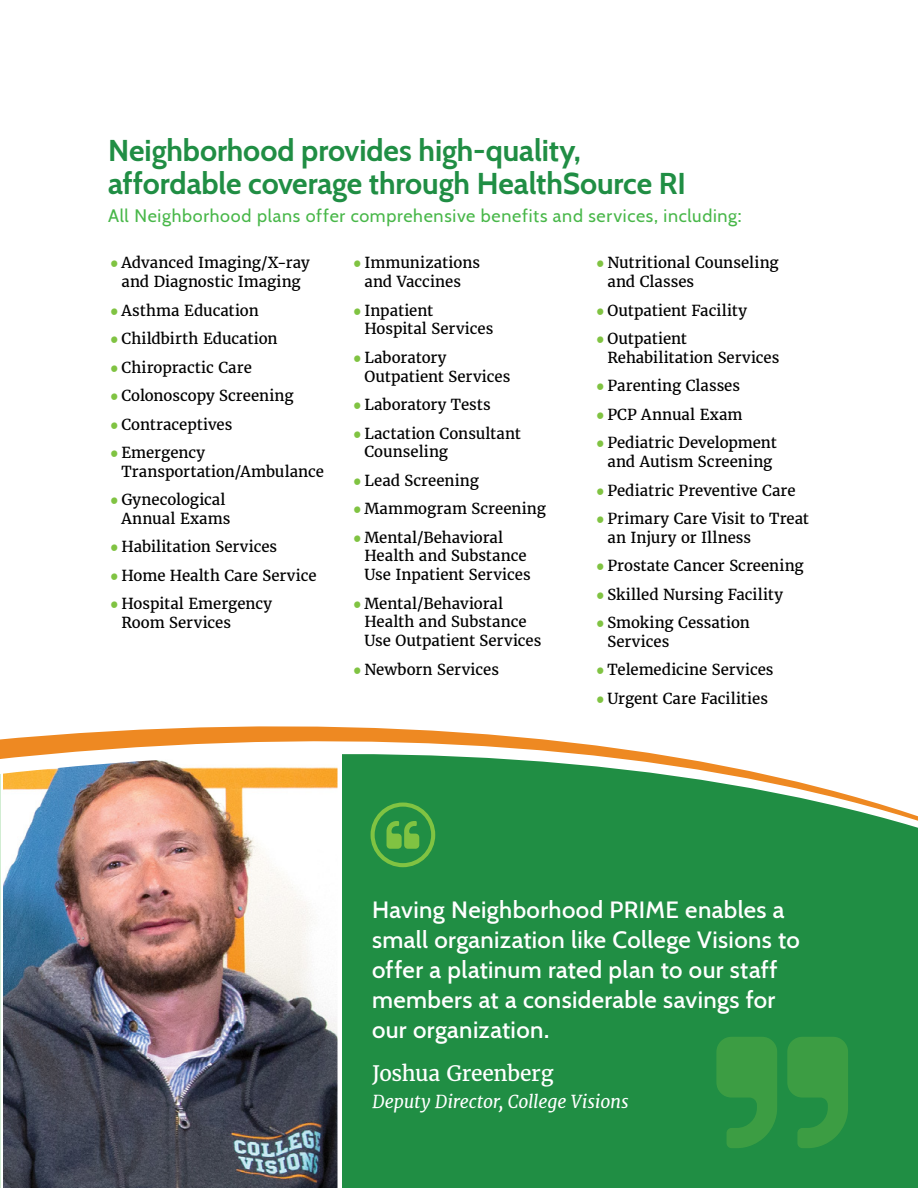
<style>
.page{position:relative;width:918px;height:1188px;background:#fff}
.page>*{position:absolute;margin:0;border:0;box-sizing:border-box;transform-origin:0 0}
.F-_Page_headline_SUB{font:700 30px/33px "Cabin";letter-spacing:-.005em;color:#208e44}
.sidebar_body{font:500 24px/30px "Cabin";letter-spacing:.015em;color:#fff}
.F-_Page_headline{font:21px "Merriweather";letter-spacing:-.01em;color:#fff}
.f-_page_sub_head{font:18px "Cabin";letter-spacing:.035em;color:#48b749}
.F-_Page_headline-2{font:italic 18px "Merriweather";letter-spacing:-.01em;color:#fff}
.t1{font:15px/18.8px "Merriweather";color:#000}
.s1{font-size:30px;color:#80c342}
</style>
<div class="page">
<svg style="left:0;top:1083px;width:338px;height:105px;background:#474c58"></svg>
<div style="left:342px;top:640px;width:576px;height:548px;background:#208e44"></div>
<img style="left:0;top:1027px;width:338px;height:36px">
<svg style="left:0;top:640px;width:918px;height:387px"></svg>
<div style="left:371px;top:803px;width:64px;height:64px;border:4px solid #80c342;border-radius:50%"></div>
<svg style="left:387px;top:821px;width:32px;height:28px"></svg>
<svg style="left:787px;top:1037px;width:61px;height:111px"></svg>
<svg style="left:716px;top:1037px;width:61px;height:111px"></svg>
<p class="F-_Page_headline_SUB" style="left:108px;top:133px;width:579px">Neighborhood provides high-quality, affordable coverage through HealthSource RI</p>
<p class="f-_page_sub_head" style="left:108px;top:202px;width:635px">All Neighborhood plans offer comprehensive benefits and services, including:</p>
<p class="t1" style="left:608px;top:254px;width:173px;text-indent:-14px"><span class="s1">•</span>Nutritional Counseling and Classes</p>
<p class="t1" style="left:594px;top:301px;width:154px"><span class="s1">•</span>Outpatient Facility</p>
<p class="t1" style="left:608px;top:329px;width:173px;text-indent:-14px"><span class="s1">•</span>Outpatient<br>Rehabilitation Services</p>
<p class="t1" style="left:594px;top:377px;width:148px"><span class="s1">•</span>Parenting Classes</p>
<p class="t1" style="left:594px;top:405px;width:150px"><span class="s1">•</span>PCP Annual Exam</p>
<p class="t1" style="left:594px;top:434px;width:184px;text-align:right"><span class="s1">•</span>Pediatric Development and Autism Screening</p>
<p class="t1" style="left:594px;top:481px;width:203px"><span class="s1">•</span>Pediatric Preventive Care</p>
<p class="t1" style="left:608px;top:509px;width:203px;text-indent:-14px"><span class="s1">•</span>Primary Care Visit to Treat an Injury or Illness</p>
<p class="t1" style="left:594px;top:557px;width:211px"><span class="s1">•</span>Prostate Cancer Screening</p>
<p class="t1" style="left:594px;top:585px;width:191px"><span class="s1">•</span>Skilled Nursing Facility</p>
<p class="t1" style="left:608px;top:613px;width:144px;text-indent:-14px"><span class="s1">•</span>Smoking Cessation<br>Services</p>
<p class="t1" style="left:594px;top:661px;width:181px"><span class="s1">•</span>Telemedicine Services</p>
<p class="t1" style="left:594px;top:689px;width:176px"><span class="s1">•</span>Urgent Care Facilities</p>
<p class="t1" style="left:108px;top:254px;width:203px;text-align:center"><span class="s1">•</span>Advanced Imaging/X-ray and Diagnostic Imaging</p>
<p class="t1" style="left:108px;top:301px;width:152px"><span class="s1">•</span>Asthma Education</p>
<p class="t1" style="left:108px;top:329px;width:171px"><span class="s1">•</span>Childbirth Education</p>
<p class="t1" style="left:108px;top:358px;width:145px"><span class="s1">•</span>Chiropractic Care</p>
<p class="t1" style="left:108px;top:386px;width:187px"><span class="s1">•</span>Colonoscopy Screening</p>
<p class="t1" style="left:108px;top:415px;width:126px"><span class="s1">•</span>Contraceptives</p>
<p class="t1" style="left:122px;top:443px;width:204px;text-indent:-14px"><span class="s1">•</span>Emergency<br>Transportation/Ambulance</p>
<p class="t1" style="left:122px;top:491px;width:111px;text-indent:-14px"><span class="s1">•</span>Gynecological<br>Annual Exams</p>
<p class="t1" style="left:108px;top:538px;width:171px"><span class="s1">•</span>Habilitation Services</p>
<p class="t1" style="left:108px;top:566px;width:210px"><span class="s1">•</span>Home Health Care Service</p>
<p class="t1" style="left:122px;top:595px;width:152px;text-indent:-14px"><span class="s1">•</span>Hospital Emergency<br>Room Services</p>
<p class="t1" style="left:351px;top:254px;width:131px;text-align:center"><span class="s1">•</span>Immunizations and Vaccines</p>
<p class="t1" style="left:364px;top:301px;width:130px;text-indent:-14px"><span class="s1">•</span>Inpatient<br>Hospital Services</p>
<p class="t1" style="left:364px;top:348px;width:147px;text-indent:-14px"><span class="s1">•</span>Laboratory<br>Outpatient Services</p>
<p class="t1" style="left:351px;top:395px;width:141px"><span class="s1">•</span>Laboratory Tests</p>
<p class="t1" style="left:364px;top:424px;width:158px;text-indent:-14px"><span class="s1">•</span>Lactation Consultant<br>Counseling</p>
<p class="t1" style="left:351px;top:471px;width:130px"><span class="s1">•</span>Lead Screening</p>
<p class="t1" style="left:351px;top:500px;width:197px"><span class="s1">•</span>Mammogram Screening</p>
<p class="t1" style="left:364px;top:528px;width:168px;text-indent:-14px"><span class="s1">•</span>Mental/Behavioral<br>Health and Substance<br>Use Inpatient Services</p>
<p class="t1" style="left:364px;top:594px;width:178px;text-indent:-14px"><span class="s1">•</span>Mental/Behavioral<br>Health and Substance<br>Use Outpatient Services</p>
<p class="t1" style="left:351px;top:660px;width:150px"><span class="s1">•</span>Newborn Services</p>
<p class="sidebar_body" style="left:372px;top:893px;width:429px">Having Neighborhood PRIME enables a small organization like College Visions to offer a platinum rated plan to our staff members at a considerable savings for our organization.</p>
<p class="F-_Page_headline" style="left:372px;top:1061px;width:183px">Joshua Greenberg</p>
<p class="F-_Page_headline-2" style="left:372px;top:1091px;width:258px">Deputy Director, College Visions</p>
</div>
